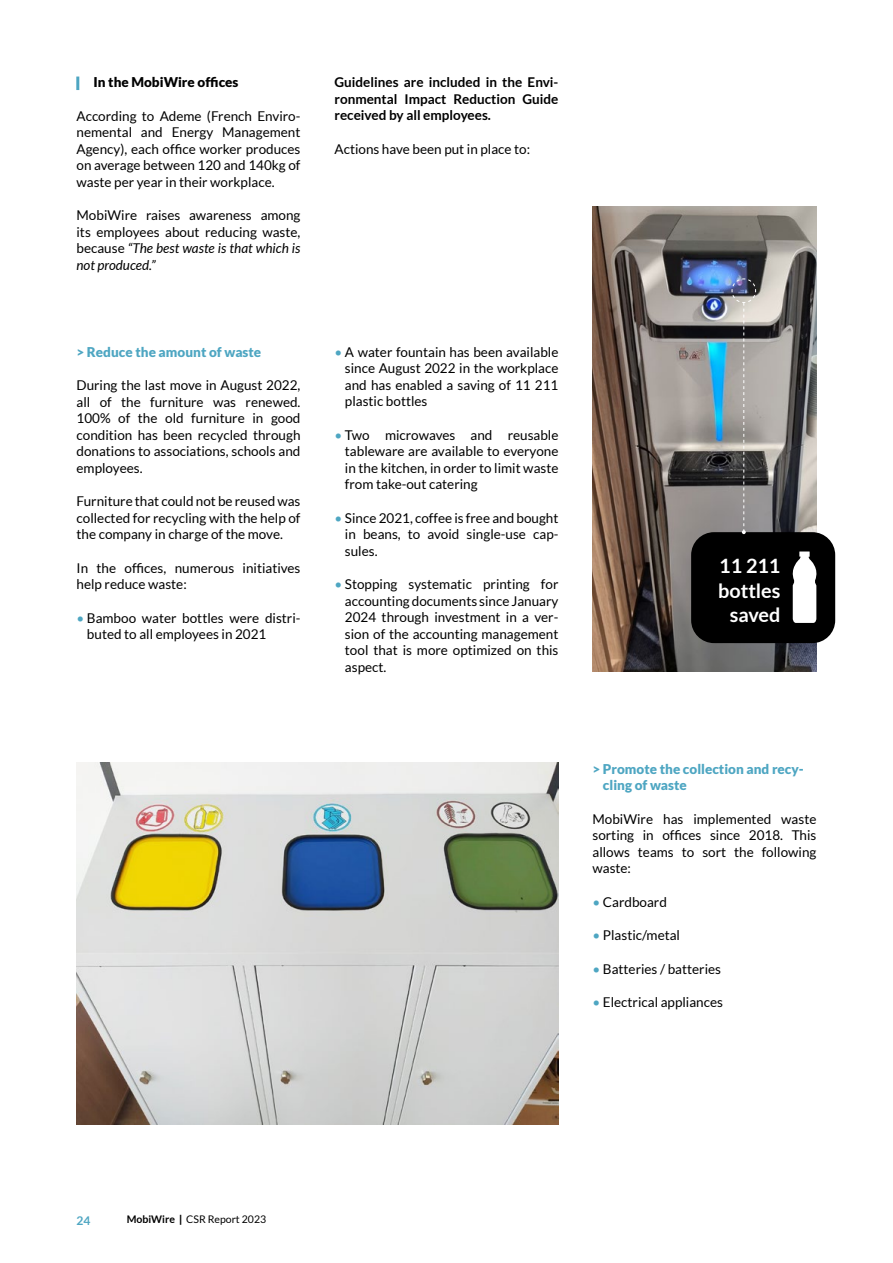
<style>
.page{position:relative;width:893px;height:1263px;background:#fff}
.page>*{position:absolute;margin:0;border:0;box-sizing:border-box;transform-origin:0 0}
.t1{font:700 19.8px/24.2px "Lato";color:#fff;text-align:center}
.t2{font:13.5px/16.5px "Lato";color:#000;text-align:justify}
.t3{font:700 13.5px/16.5px "Lato";color:#000;text-align:justify}
.t4{font:900 13.5px/16.5px "Lato";color:#4ea6c2}
.t5{font:900 13.5px "Lato";color:#000}
.t6{font:700 12px "Lato";color:#4ea6c2}
.t7{font:10.5px "Lato";color:#000}
.s1{font-style:italic}
.s2{color:#4ea6c2}
.s3{font-weight:700}
.s4{font-weight:900}
</style>
<div class="page">
<svg style="left:76px;top:77px;width:3px;height:13px"></svg>
<img style="left:77px;top:763px;width:481px;height:361px">
<img style="left:592px;top:206px;width:224px;height:466px">
<div style="left:691px;top:532px;width:144px;height:111px;background:#000;border-radius:23px"></div>
<svg style="left:792px;top:551px;width:25px;height:72px;background:#d3d3d3"></svg>
<svg style="left:731px;top:278px;width:25px;height:256px;background:#8e8b8a"></svg>
<p class="t5" style="left:94px;top:75px;width:147px">In the MobiWire offices</p>
<p class="t2" style="left:77px;top:108px;width:225px">According to Ademe (French Enviro&shy;nemental and Energy Management Agency), each office worker produces on average between 120 and 140kg of waste per year in their workplace.</p>
<p class="t2" style="left:77px;top:207px;width:225px">MobiWire raises awareness among its employees about reducing waste, because <span class="s1">“The best waste is that which is not produced.”</span></p>
<p class="t4" style="left:77px;top:343px;width:186px">&gt; Reduce the amount of waste</p>
<p class="t2" style="left:77px;top:377px;width:225px">During the last move in August 2022, all of the furniture was renewed.<br>100% of the old furniture in good condition has been recycled through donations to associations, schools and employees.</p>
<p class="t2" style="left:77px;top:493px;width:225px">Furniture that could not be reused was collected for recycling with the help of the company in charge of the move.</p>
<p class="t2" style="left:77px;top:560px;width:225px">In the offices, numerous initiatives help reduce waste:</p>
<p class="t2" style="left:87px;top:610px;width:215px;text-indent:-10px"><span class="s2">•</span> Bamboo water bottles were distri&shy;buted to all employees in 2021</p>
<p class="t3" style="left:334px;top:74px;width:225px">Guidelines are included in the Envi&shy;ronmental Impact Reduction Guide received by all employees.</p>
<p class="t2" style="left:334px;top:141px;width:197px">Actions have been put in place to:</p>
<p class="t2" style="left:345px;top:344px;width:215px;text-indent:-10px"><span class="s2">•</span> A water fountain has been available since August 2022 in the workplace and has enabled a saving of 11 211 plastic bottles</p>
<p class="t2" style="left:345px;top:427px;width:215px;text-indent:-10px"><span class="s2">•</span> Two microwaves and reusable tableware are available to everyone in the kitchen, in order to limit waste from take-out catering</p>
<p class="t2" style="left:345px;top:510px;width:215px;text-indent:-10px"><span class="s2">•</span> Since 2021, coffee is free and bought in beans, to avoid single-use cap&shy;sules.</p>
<p class="t2" style="left:345px;top:576px;width:215px;text-indent:-10px"><span class="s2">•</span> Stopping systematic printing for accounting documents since January 2024 through investment in a ver&shy;sion of the accounting management tool that is more optimized on this aspect.</p>
<h1 class="t1" style="left:718px;top:554px;width:64px">11 211 bottles saved</h1>
<p class="t4" style="left:603px;top:760px;width:202px;text-indent:-10px">&gt; Promote the collection and recy&shy;cling of waste</p>
<p class="t2" style="left:592px;top:810px;width:225px">MobiWire has implemented waste sorting in offices since 2018. This allows teams to sort the following waste:</p>
<p class="t2" style="left:592px;top:893px;width:76px"><span class="s2">•</span> Cardboard</p>
<p class="t2" style="left:592px;top:927px;width:89px"><span class="s2">•</span> Plastic/metal</p>
<p class="t2" style="left:592px;top:960px;width:130px"><span class="s2">•</span> Batteries / batteries</p>
<p class="t2" style="left:592px;top:994px;width:132px"><span class="s2">•</span> Electrical appliances</p>
<p class="t6" style="left:77px;top:1213px;width:15px">24</p>
<p class="t7" style="left:127px;top:1214px;width:141px"><span class="s3">MobiWire</span> <span class="s4">|</span> CSR Report 2023</p>
</div>
